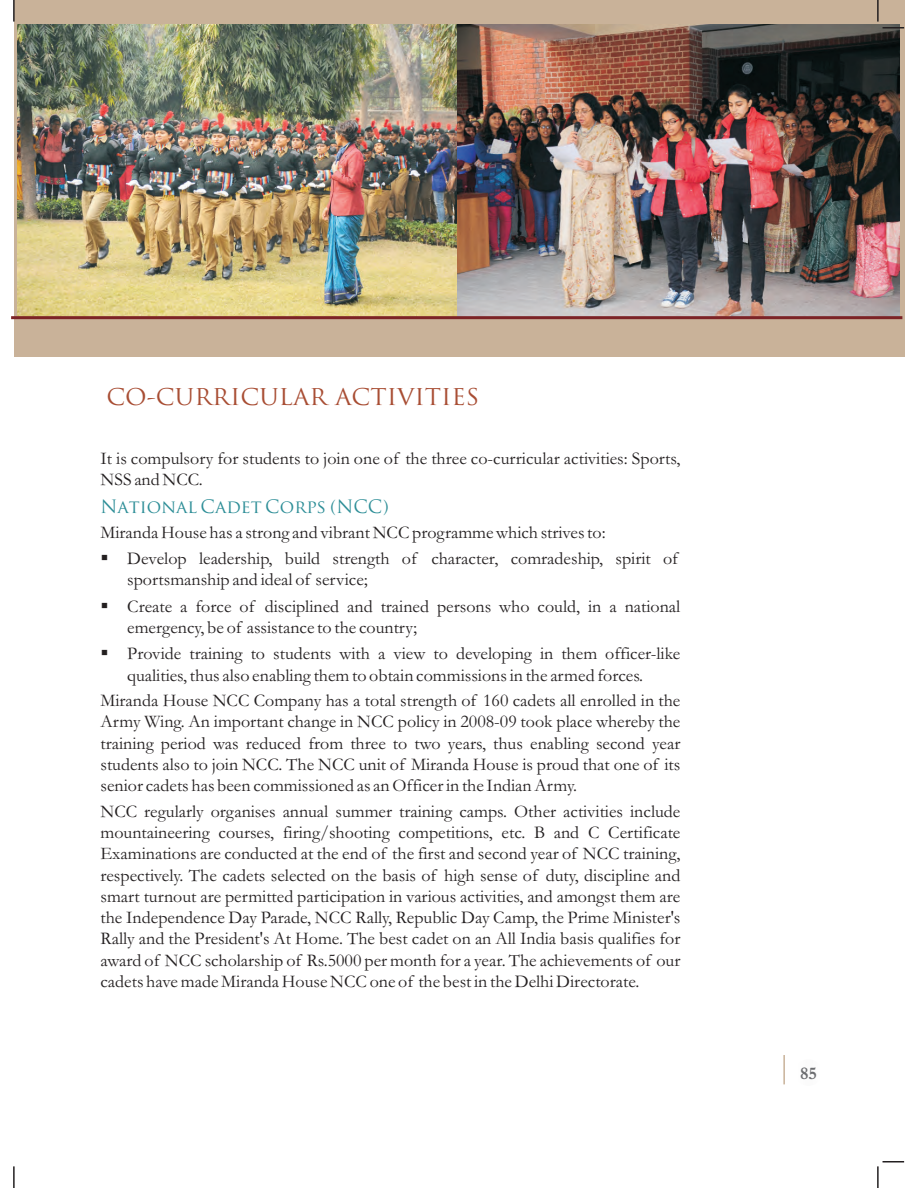
<style>
.page{position:relative;width:918px;height:1188px;background:#fff}
.page>*{position:absolute;margin:0;border:0;box-sizing:border-box;transform-origin:0 0}
.t1{font:22.5px "Trajan Pro";color:#a84d33;scale:1.05 1}
.t2{font:18px/21.3px "Garamond";color:#231f20}
.t3{font:18px "Trajan Pro";color:#2d8e97}
.t4{font:700 18px "Garamond";color:#6c6d70}
</style>
<div class="page">
<div style="left:14px;top:0;width:891px;height:356px;background:#c9b299"></div>
<hr style="left:13px;top:1166px;width:2px;height:22px;background:#231f20">
<svg style="left:883px;top:1161px;width:21px;height:1px"></svg>
<hr style="left:877px;top:1166px;width:2px;height:22px;background:#231f20">
<hr style="left:783px;top:1055px;width:2px;height:29px;background:#c9b299">
<img style="left:17px;top:24px;width:440px;height:292px">
<img style="left:457px;top:24px;width:442px;height:292px">
<hr style="left:11px;top:316px;width:891px;height:3px;background:#7c2326">
<hr style="left:13px;top:0;width:2px;height:22px;background:#231f20">
<hr style="left:877px;top:0;width:2px;height:22px;background:#231f20">
<svg style="left:883px;top:27px;width:21px;height:1px"></svg>
<p class="t1" style="left:106px;top:388px;width:357px">CO-CURRICULAR ACTIVITIES</p>
<p class="t2" style="left:101px;top:449px;width:581px">It is compulsory for students to join one of the three co-curricular activities: Sports,<br>NSS and NCC.</p>
<p class="t3" style="left:100px;top:499px;width:290px">National Cadet Corps (NCC)</p>
<p class="t2" style="left:101px;top:524px;width:507px">Miranda House has a strong and vibrant NCC programme which strives to:</p>
<p class="t2" style="left:127px;top:550px;width:552px;text-indent:-27px">▪Develop leadership, build strength of character, comradeship, spirit of sportsmanship and ideal of service;</p>
<p class="t2" style="left:127px;top:598px;width:555px;text-indent:-27px">▪Create a force of disciplined and trained persons who could, in a national emergency, be of assistance to the country;</p>
<p class="t2" style="left:101px;top:645px;width:581px;text-align:center">▪Provide training to students with a view to developing in them officer-like qualities, thus also enabling them to obtain commissions in the armed forces.</p>
<p class="t2" style="left:100px;top:692px;width:582px;text-align:justify">Miranda House NCC Company has a total strength of 160 cadets all enrolled in the Army Wing. An important change in NCC policy in 2008-09 took place whereby the training period was reduced from three to two years, thus enabling second year students also to join NCC. The NCC unit of Miranda House is proud that one of its senior cadets has been commissioned as an Officer in the Indian Army.</p>
<p class="t2" style="left:100px;top:803px;width:582px;text-align:justify">NCC regularly organises annual summer training camps. Other activities include mountaineering courses, firing/shooting competitions, etc. B and C Certificate Examinations are conducted at the end of the first and second year of NCC training, respectively. The cadets selected on the basis of high sense of duty, discipline and smart turnout are permitted participation in various activities, and amongst them are the Independence Day Parade, NCC Rally, Republic Day Camp, the Prime Minister's Rally and the President's At Home. The best cadet on an All India basis qualifies for award of NCC scholarship of Rs.5000 per month for a year. The achievements of our cadets have made Miranda House NCC one of the best in the Delhi Directorate.</p>
<p class="t4" style="left:800px;top:1067px;width:18px">85</p>
</div>
